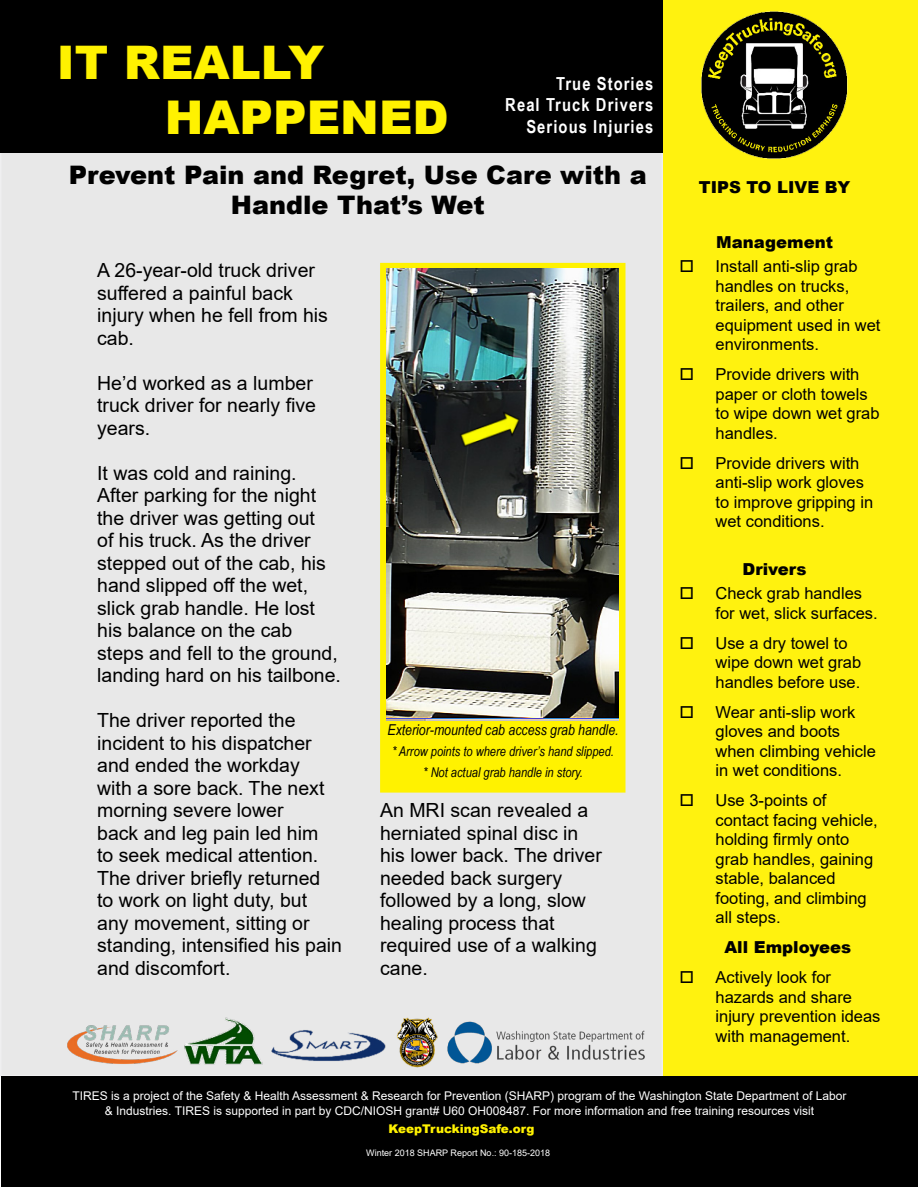
<style>
.page{position:relative;width:918px;height:1188px;background:#fff}
.page>*{position:absolute;margin:0;border:0;box-sizing:border-box;transform-origin:0 0}
.t1{font:900 46.5px/55.8px "Arial";color:#fff200}
.t2{font:900 25.5px/30.6px "Arial";color:#000;text-align:center}
.t3{font:19.5px/22.5px "Arial";color:#000}
.t4{font:700 18px/21.6px "Arial Narrow";letter-spacing:.06em;color:#fff;text-align:right}
.t5{font:16.5px/19.5px "Arial";color:#000}
.t6{font:900 16.5px "Arial";color:#000}
.t7{font:italic 15px "Arial Narrow";color:#000}
.t8{font:italic 13.5px/21px "Arial Narrow";color:#000;text-align:center}
.t9{font:12px/14.4px "Arial";color:#fff;text-align:center}
.t10{font:900 12px "Arial";color:#fff200}
.t11{font:9px "Arial";color:#fff}
</style>
<div class="page">
<div style="left:1px;top:152px;width:661px;height:924px;background:#e8e8e8"></div>
<div style="left:1px;top:1px;width:661px;height:151px;background:#000"></div>
<div style="left:0;top:0;width:663px;height:153px;border:2px solid #000"></div>
<div style="left:663px;top:0;width:255px;height:1076px;background:#fff20f"></div>
<div style="left:382px;top:265px;width:241px;height:525px;background:#fff200"></div>
<img style="left:387px;top:269px;width:231px;height:452px">
<img style="left:459px;top:410px;width:61px;height:37px">
<img style="left:701px;top:11px;width:147px;height:148px">
<div style="left:2px;top:1076px;width:916px;height:111px;background:#000"></div>
<img style="left:67px;top:1017px;width:578px;height:51px">
<div style="left:380px;top:263px;width:246px;height:530px;border:4px solid #fff200"></div>
<h1 class="t1" style="left:165px;top:33px;width:286px;text-indent:-108px">IT REALLY<br>HAPPENED</h1>
<p class="t4" style="left:505px;top:72px;width:149px">True Stories<br>Real Truck Drivers<br>Serious Injuries</p>
<h2 class="t2" style="left:69px;top:158px;width:579px">Prevent Pain and Regret, Use Care with a<br>Handle That’s Wet</h2>
<p class="t3" style="left:97px;top:259px;width:232px">A 26-year-old truck driver suffered a painful back injury when he fell from his cab.</p>
<p class="t3" style="left:97px;top:371px;width:220px">He’d worked as a lumber truck driver for nearly five years.</p>
<p class="t3" style="left:97px;top:461px;width:245px">It was cold and raining.<br>After parking for the night the driver was getting out<br>of his truck. As the driver stepped out of the cab, his hand slipped off the wet, slick grab handle. He lost his balance on the cab steps and fell to the ground, landing hard on his tailbone.</p>
<p class="t3" style="left:97px;top:709px;width:246px">The driver reported the incident to his dispatcher and ended the workday<br>with a sore back. The next morning severe lower<br>back and leg pain led him<br>to seek medical attention.<br>The driver briefly returned<br>to work on light duty, but any movement, sitting or standing, intensified his pain and discomfort.</p>
<p class="t7" style="left:388px;top:719px;width:233px">Exterior-mounted cab access grab handle.</p>
<p class="t8" style="left:392px;top:740px;width:223px">* Arrow points to where driver’s hand slipped. * Not actual grab handle in story.</p>
<p class="t3" style="left:380px;top:799px;width:223px">An MRI scan revealed a herniated spinal disc in his lower back. The driver needed back surgery followed by a long, slow healing process that required use of a walking cane.</p>
<h2 class="t6" style="left:699px;top:175px;width:153px">TIPS TO LIVE BY</h2>
<h3 class="t6" style="left:716px;top:231px;width:118px">Management</h3>
<p class="t5" style="left:715px;top:257px;width:167px">Install anti-slip grab handles on trucks, trailers, and other equipment used in wet environments.</p>
<p class="t5" style="left:715px;top:365px;width:166px">Provide drivers with paper or cloth towels to wipe down wet grab handles.</p>
<p class="t5" style="left:715px;top:453px;width:159px">Provide drivers with anti-slip work gloves to improve gripping in wet conditions.</p>
<h3 class="t6" style="left:743px;top:558px;width:66px">Drivers</h3>
<p class="t5" style="left:715px;top:584px;width:164px">Check grab handles for wet, slick surfaces.</p>
<p class="t5" style="left:715px;top:633px;width:147px">Use a dry towel to wipe down wet grab handles before use.</p>
<p class="t5" style="left:715px;top:702px;width:162px">Wear anti-slip work gloves and boots when climbing vehicle in wet conditions.</p>
<p class="t5" style="left:715px;top:791px;width:164px">Use 3-points of contact facing vehicle, holding firmly onto grab handles, gaining stable, balanced footing, and climbing all steps.</p>
<h3 class="t6" style="left:724px;top:936px;width:128px">All Employees</h3>
<p class="t5" style="left:715px;top:968px;width:167px">Actively look for hazards and share injury prevention ideas with management.</p>
<p class="t9" style="left:73px;top:1089px;width:775px">TIRES is a project of the Safety &amp; Health Assessment &amp; Research for Prevention (SHARP) program of the Washington State Department of Labor &amp; Industries. TIRES is supported in part by CDC/NIOSH grant# U60 OH008487. For more information and free training resources visit</p>
<p class="t10" style="left:389px;top:1120px;width:148px">KeepTruckingSafe.org</p>
<p class="t11" style="left:366px;top:1147px;width:185px">Winter 2018 SHARP Report No.: 90-185-2018</p>
</div>
